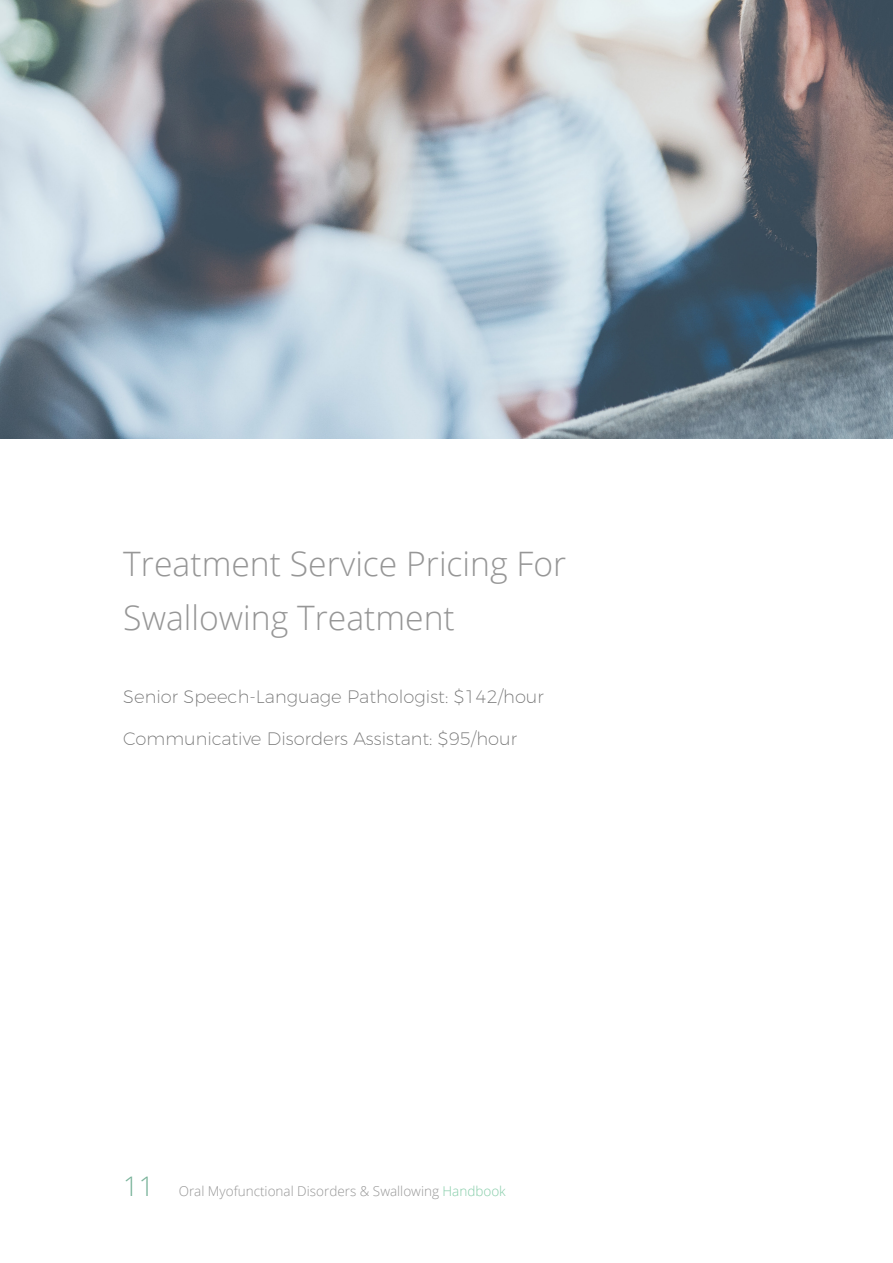
<style>
.page{position:relative;width:893px;height:1263px;background:#fff}
.page>*{position:absolute;margin:0;border:0;box-sizing:border-box;transform-origin:0 0}
.t1{font:300 33.75px "Open Sans";color:#969696}
.t2{font:300 27px "Open Sans";color:#78b299}
.text{font:200 18px "Montserrat";color:#727272}
.t3{font:300 13.5px "Open Sans";color:#969696}
.s1{color:#85cca8}
</style>
<div class="page">
<img style="left:0;top:0;width:893px;height:438px">
<p class="t1" style="left:123px;top:541px;width:444px">Treatment Service Pricing For</p>
<p class="t1" style="left:123px;top:595px;width:333px">Swallowing Treatment</p>
<p class="text" style="left:123px;top:683px;width:422px">Senior Speech-Language Pathologist: $142/hour</p>
<p class="text" style="left:123px;top:725px;width:395px">Communicative Disorders Assistant: $95/hour</p>
<h2 class="t2" style="left:123px;top:1168px;width:32px">11</h2>
<p class="t3" style="left:179px;top:1182px;width:329px">Oral Myofunctional Disorders &amp; Swallowing <span class="s1">Handbook</span></p>
</div>
